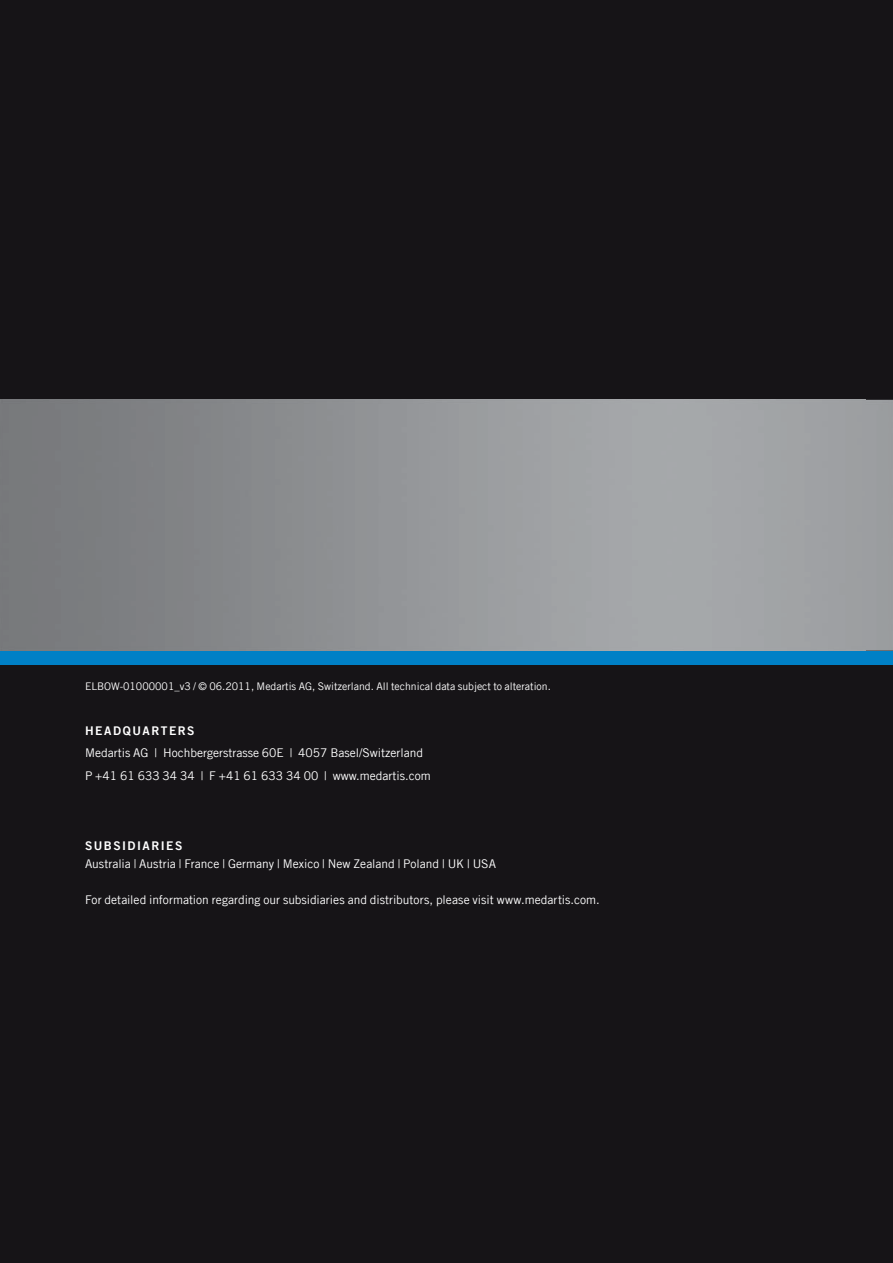
<style>
.page{position:relative;width:893px;height:1263px;background:#fff}
.page>*{position:absolute;margin:0;border:0;box-sizing:border-box;transform-origin:0 0}
.t1{font:12px/22.5px "Trade Gothic LT Com";color:#fff}
.t2{font:12px "Trade Gothic LT Com Bd 2";letter-spacing:.125em;color:#fff}
.t3{font:10.5px "Trade Gothic LT Com";color:#fff}
</style>
<div class="page">
<div style="left:0;top:657px;width:893px;height:606px;background:#161417"></div>
<div style="left:0;top:0;width:893px;height:400px;background:#161417"></div>
<div style="left:0;top:651px;width:893px;height:13px;background:#0080c6"></div>
<p class="t3" style="left:85px;top:680px;width:467px">ELBOW-01000001_v3 / © 06.2011, Medartis AG, Switzerland. All technical data subject to alteration.</p>
<p class="t2" style="left:85px;top:723px;width:111px">HEADQUARTERS</p>
<p class="t1" style="left:85px;top:741px;width:347px">Medartis AG | Hochbergerstrasse 60E | 4057 Basel/Switzerland<br>P +41 61 633 34 34 | F +41 61 633 34 00 | www.medartis.com</p>
<p class="t2" style="left:85px;top:838px;width:99px">SUBSIDIARIES</p>
<p class="t1" style="left:85px;top:852px;width:412px">Australia | Austria | France | Germany | Mexico | New Zealand | Poland | UK | USA</p>
<p class="t1" style="left:85px;top:888px;width:516px">For detailed information regarding our subsidiaries and distributors, please visit www.medartis.com.</p>
</div>
